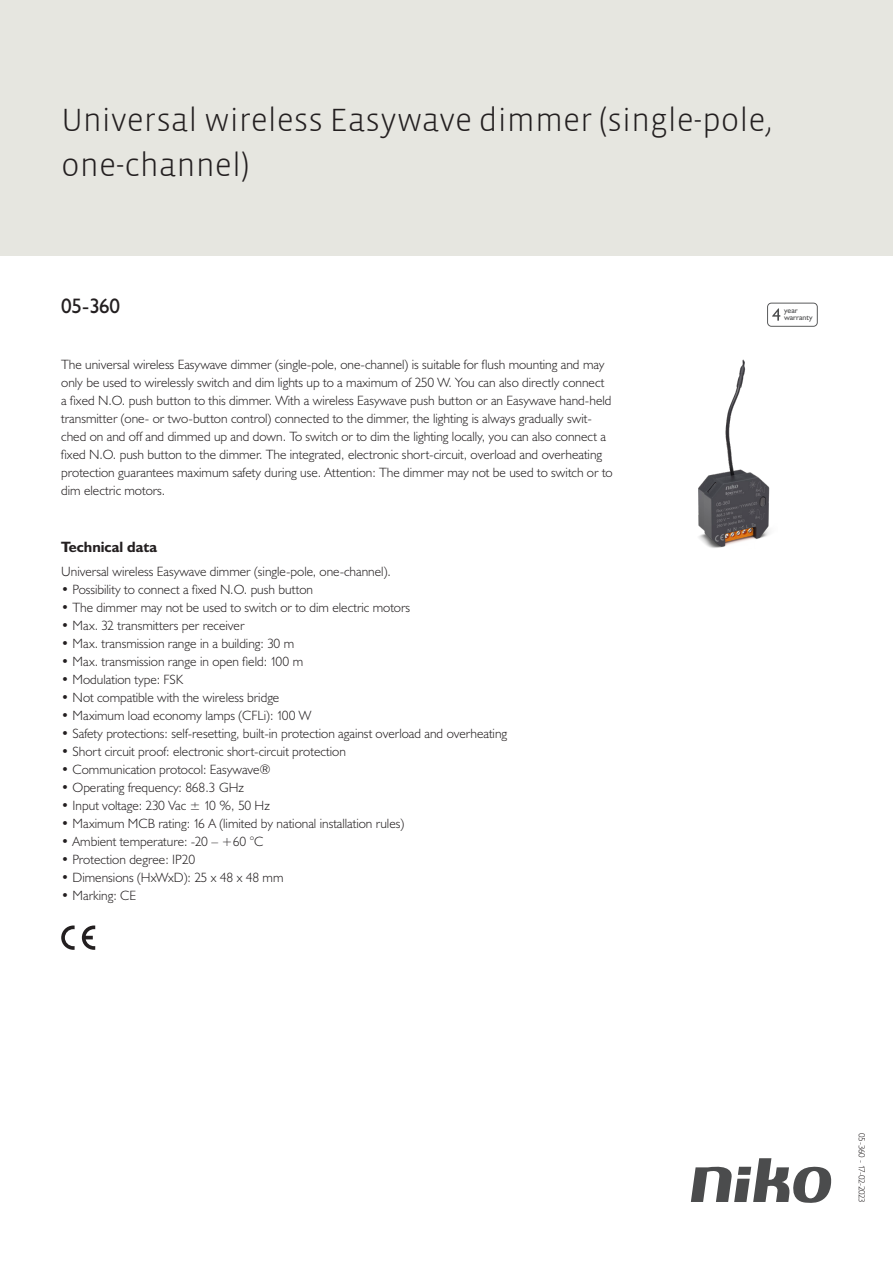
<style>
.page{position:relative;width:893px;height:1263px;background:#fff}
.page>*{position:absolute;margin:0;border:0;box-sizing:border-box;transform-origin:0 0}
.Title_datasheets{font:300 33px/45px "Vista Sans";color:#231f20}
.Article_number{font:21px "Humanist 521 BT";color:#231f20}
.Titles_parts{font:700 15px "Humanist 521 BT";color:#231f20}
.Platte_tekst_CAB{font:300 13.5px/18px "Humanist 521 BT";color:#231f20}
.USP_Bullets{font:300 13.5px "Humanist 521 BT";color:#231f20}
.Revision{font:300 9px "Humanist 521 BT";letter-spacing:-.045em;color:#231f20}
.t1{font:7.8px/7.8px "Humanist 521 BT";color:#4b4c4d}
</style>
<div class="page">
<svg style="left:691px;top:1158px;width:141px;height:45px"></svg>
<div style="left:0;top:0;width:893px;height:255px;background:#e6e6e0"></div>
<svg style="left:82px;top:925px;width:13px;height:25px"></svg>
<svg style="left:61px;top:925px;width:14px;height:25px"></svg>
<svg style="left:767px;top:303px;width:51px;height:24px"></svg>
<img style="left:698px;top:359px;width:72px;height:189px">
<p class="Title_datasheets" style="left:61px;top:98px;width:712px">Universal wireless Easywave dimmer (single-pole, one-channel)</p>
<p class="Article_number" style="left:61px;top:293px;width:60px">05-360</p>
<p class="Platte_tekst_CAB" style="left:61px;top:355px;width:553px">The universal wireless Easywave dimmer (single-pole, one-channel) is suitable for flush mounting and may only be used to wirelessly switch and dim lights up to a maximum of 250 W. You can also directly connect a fixed N.O. push button to this dimmer. With a wireless Easywave push button or an Easywave hand-held transmitter (one- or two-button control) connected to the dimmer, the lighting is always gradually swit&shy;ched on and off and dimmed up and down. To switch or to dim the lighting locally, you can also connect a fixed N.O. push button to the dimmer. The integrated, electronic short-circuit, overload and overheating protection guarantees maximum safety during use. Attention: The dimmer may not be used to switch or to dim electric motors.</p>
<p class="Titles_parts" style="left:61px;top:537px;width:98px">Technical data</p>
<p class="Platte_tekst_CAB" style="left:61px;top:562px;width:331px">Universal wireless Easywave dimmer (single-pole, one-channel).</p>
<p class="USP_Bullets" style="left:61px;top:581px;width:253px">• Possibility to connect a fixed N.O. push button</p>
<p class="USP_Bullets" style="left:61px;top:599px;width:350px">• The dimmer may not be used to switch or to dim electric motors</p>
<p class="USP_Bullets" style="left:61px;top:617px;width:185px">• Max. 32 transmitters per receiver</p>
<p class="USP_Bullets" style="left:61px;top:635px;width:235px">• Max. transmission range in a building: 30 m</p>
<p class="USP_Bullets" style="left:61px;top:653px;width:243px">• Max. transmission range in open field: 100 m</p>
<p class="USP_Bullets" style="left:61px;top:671px;width:123px">• Modulation type: FSK</p>
<p class="USP_Bullets" style="left:61px;top:689px;width:220px">• Not compatible with the wireless bridge</p>
<p class="USP_Bullets" style="left:61px;top:707px;width:252px">• Maximum load economy lamps (CFLi): 100 W</p>
<p class="USP_Bullets" style="left:61px;top:725px;width:447px">• Safety protections: self-resetting, built-in protection against overload and overheating</p>
<p class="USP_Bullets" style="left:61px;top:743px;width:286px">• Short circuit proof: electronic short-circuit protection</p>
<p class="USP_Bullets" style="left:61px;top:761px;width:211px">• Communication protocol: Easywave®</p>
<p class="USP_Bullets" style="left:61px;top:779px;width:184px">• Operating frequency: 868.3 GHz</p>
<p class="USP_Bullets" style="left:61px;top:797px;width:210px">• Input voltage: 230 Vac ± 10 %, 50 Hz</p>
<p class="USP_Bullets" style="left:61px;top:815px;width:344px">• Maximum MCB rating: 16 A (limited by national installation rules)</p>
<p class="USP_Bullets" style="left:61px;top:833px;width:204px">• Ambient temperature: -20 – +60 °C</p>
<p class="USP_Bullets" style="left:61px;top:851px;width:135px">• Protection degree: IP20</p>
<p class="USP_Bullets" style="left:61px;top:869px;width:224px">• Dimensions (HxWxD): 25 x 48 x 48 mm</p>
<p class="USP_Bullets" style="left:61px;top:887px;width:76px">• Marking: CE</p>
<p class="t1" style="left:784px;top:306px;width:30px">year warranty</p>
<p class="Revision" style="left:868px;top:1133px;width:71px;rotate:90deg">05-360 - 17-02-2023</p>
</div>
